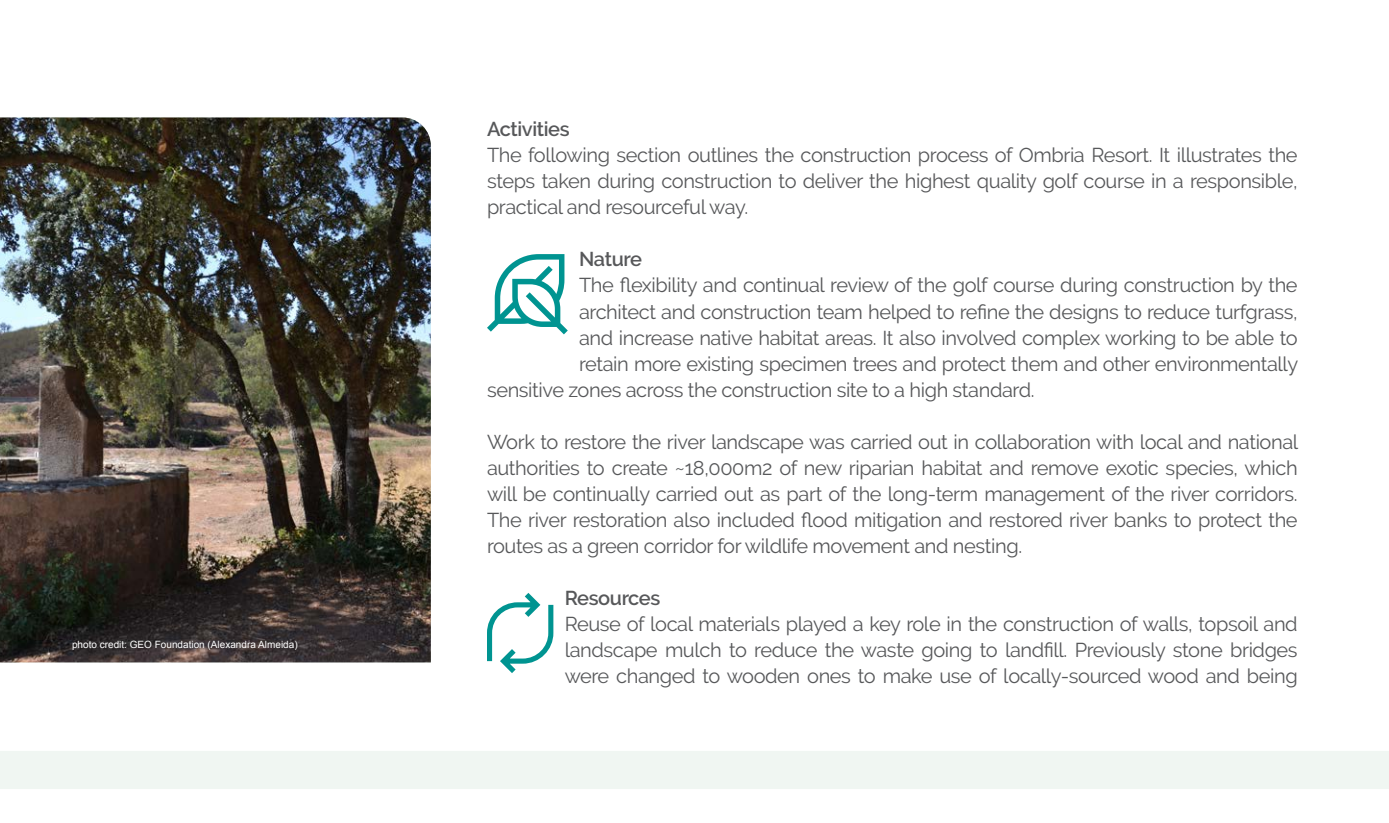
<style>
.page{position:relative;width:1389px;height:823px;background:#fff}
.page>*{position:absolute;margin:0;border:0;box-sizing:border-box;transform-origin:0 0}
.Body{font:20px/26px "Raleway";letter-spacing:-.02em;color:#57585a;text-align:justify}
.Body-2{font:600 20px "Raleway";letter-spacing:-.02em;color:#57585a}
.t1{font:10px "Arial";color:#fff}
</style>
<div class="page">
<div style="left:0;top:751px;width:1389px;height:37px;background:#f0f6f2"></div>
<img style="left:0;top:117px;width:431px;height:545px">
<svg style="left:487px;top:254px;width:81px;height:80px"></svg>
<svg style="left:487px;top:593px;width:66px;height:79px"></svg>
<h1 class="t1" style="left:72px;top:637px;width:227px">photo credit: GEO Foundation (Alexandra Almeida)</h1>
<p class="Body-2" style="left:487px;top:118px;width:84px">Activities</p>
<p class="Body" style="left:487px;top:142px;width:812px">The following section outlines the construction process of Ombria Resort. It illustrates the steps taken during construction to deliver the highest quality golf course in a responsible, practical and resourceful way.</p>
<p class="Body-2" style="left:579px;top:248px;width:64px">Nature</p>
<p class="Body" style="left:579px;top:272px;width:720px">The flexibility and continual review of the golf course during construction by the</p>
<p class="Body" style="left:579px;top:298px;width:720px">architect and construction team helped to refine the designs to reduce turfgrass,</p>
<p class="Body" style="left:579px;top:324px;width:720px">and increase native habitat areas. It also involved complex working to be able to</p>
<p class="Body" style="left:579px;top:350px;width:721px">retain more existing specimen trees and protect them and other environmentally</p>
<p class="Body" style="left:487px;top:376px;width:549px">sensitive zones across the construction site to a high standard.</p>
<p class="Body" style="left:487px;top:428px;width:813px">Work to restore the river landscape was carried out in collaboration with local and national authorities to create ~18,000m2 of new riparian habitat and remove exotic species, which will be continually carried out as part of the long-term management of the river corridors.<br>The river restoration also included flood mitigation and restored river banks to protect the routes as a green corridor for wildlife movement and nesting.</p>
<p class="Body-2" style="left:565px;top:586px;width:97px">Resources</p>
<p class="Body" style="left:565px;top:610px;width:734px">Reuse of local materials played a key role in the construction of walls, topsoil and landscape mulch to reduce the waste going to landfill. Previously stone bridges were changed to wooden ones to make use of locally-sourced wood and being</p>
</div>
